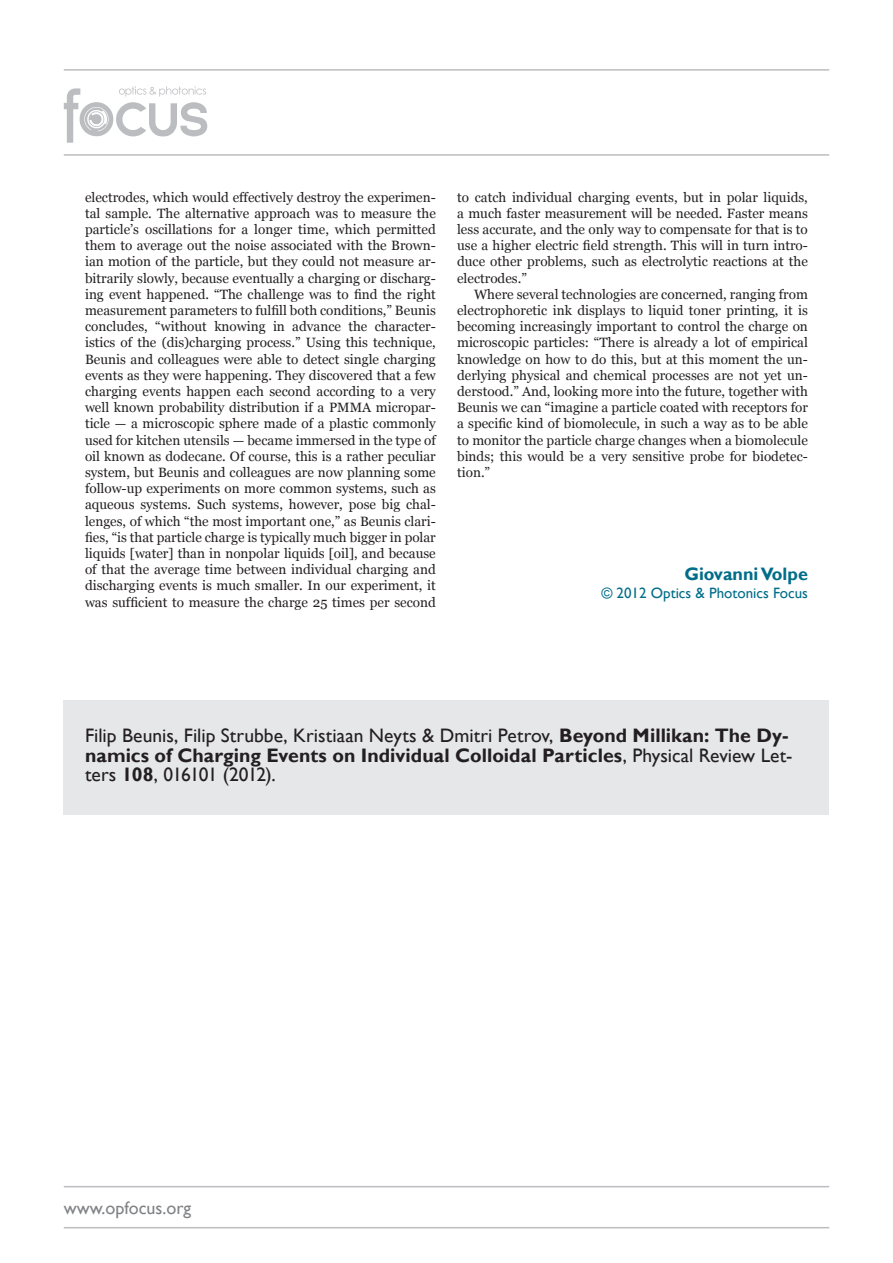
<style>
.page{position:relative;width:893px;height:1263px;background:#fff}
.page>*{position:absolute;margin:0;border:0;box-sizing:border-box;transform-origin:0 0}
.t1{font:19.5px/19.5px "Gill Sans";color:#231f20}
.t2{font:18px "Gill Sans";color:#808285}
.t3{font:700 18px "Gill Sans";color:#006d89}
.t4{font:15px "Gill Sans";color:#006d89}
.t5{font:13.5px/16.2px "Georgia";color:#231f20;text-align:justify}
.s1{font-weight:700}
</style>
<div class="page">
<svg style="left:64px;top:86px;width:143px;height:57px"></svg>
<hr style="left:64px;top:154px;width:765px;height:2px;background:#bcbdc0">
<hr style="left:64px;top:1227px;width:765px;height:1px;background:#bcbdc0">
<hr style="left:64px;top:69px;width:765px;height:2px;background:#bcbdc0">
<hr style="left:64px;top:1186px;width:765px;height:1px;background:#bcbdc0">
<div style="left:64px;top:700px;width:765px;height:115px;background:#e6e7e9"></div>
<p class="t5" style="left:85px;top:189px;width:352px">electrodes, which would effectively destroy the experimen&shy;tal sample. The alternative approach was to measure the particle’s oscillations for a longer time, which permitted them to average out the noise associated with the Brown&shy;ian motion of the particle, but they could not measure ar&shy;bitrarily slowly, because eventually a charging or discharg&shy;ing event happened. “The challenge was to find the right measurement parameters to fulfill both conditions,” Beunis concludes, “without knowing in advance the character&shy;istics of the (dis)charging process.” Using this technique, Beunis and colleagues were able to detect single charging events as they were happening. They discovered that a few charging events happen each second according to a very well known probability distribution if a PMMA micropar&shy;ticle — a microscopic sphere made of a plastic commonly used for kitchen utensils — became immersed in the type of oil known as dodecane. Of course, this is a rather peculiar system, but Beunis and colleagues are now planning some follow-up experiments on more common systems, such as aqueous systems. Such systems, however, pose big chal&shy;lenges, of which “the most important one,” as Beunis clari&shy;fies, “is that particle charge is typically much bigger in polar liquids [water] than in nonpolar liquids [oil], and because of that the average time between individual charging and discharging events is much smaller. In our experiment, it was sufficient to measure the charge 25 times per second</p>
<p class="t5" style="left:457px;top:189px;width:352px">to catch individual charging events, but in polar liquids, a much faster measurement will be needed. Faster means less accurate, and the only way to compensate for that is to use a higher electric field strength. This will in turn intro&shy;duce other problems, such as electrolytic reactions at the electrodes.”</p>
<p class="t5" style="left:457px;top:286px;width:352px;text-indent:17px">Where several technologies are concerned, ranging from electrophoretic ink displays to liquid toner printing, it is becoming increasingly important to control the charge on microscopic particles: “There is already a lot of empirical knowledge on how to do this, but at this moment the un&shy;derlying physical and chemical processes are not yet un&shy;derstood.” And, looking more into the future, together with Beunis we can “imagine a particle coated with receptors for a specific kind of biomolecule, in such a way as to be able to monitor the particle charge changes when a biomolecule binds; this would be a very sensitive probe for biodetec&shy;tion.”</p>
<p class="t3" style="left:684px;top:563px;width:125px">Giovanni Volpe</p>
<p class="t4" style="left:601px;top:584px;width:208px">© 2012 Optics &amp; Photonics Focus</p>
<p class="t1" style="left:85px;top:726px;width:709px">Filip Beunis, Filip Strubbe, Kristiaan Neyts &amp; Dmitri Petrov, <span class="s1">Beyond Millikan: The Dy&shy;namics of Charging Events on Individual Colloidal Particles</span>, Physical Review Let&shy;ters <span class="s1">108</span>, 016101 (2012).</p>
<p class="t2" style="left:64px;top:1197px;width:129px">www.opfocus.org</p>
</div>
